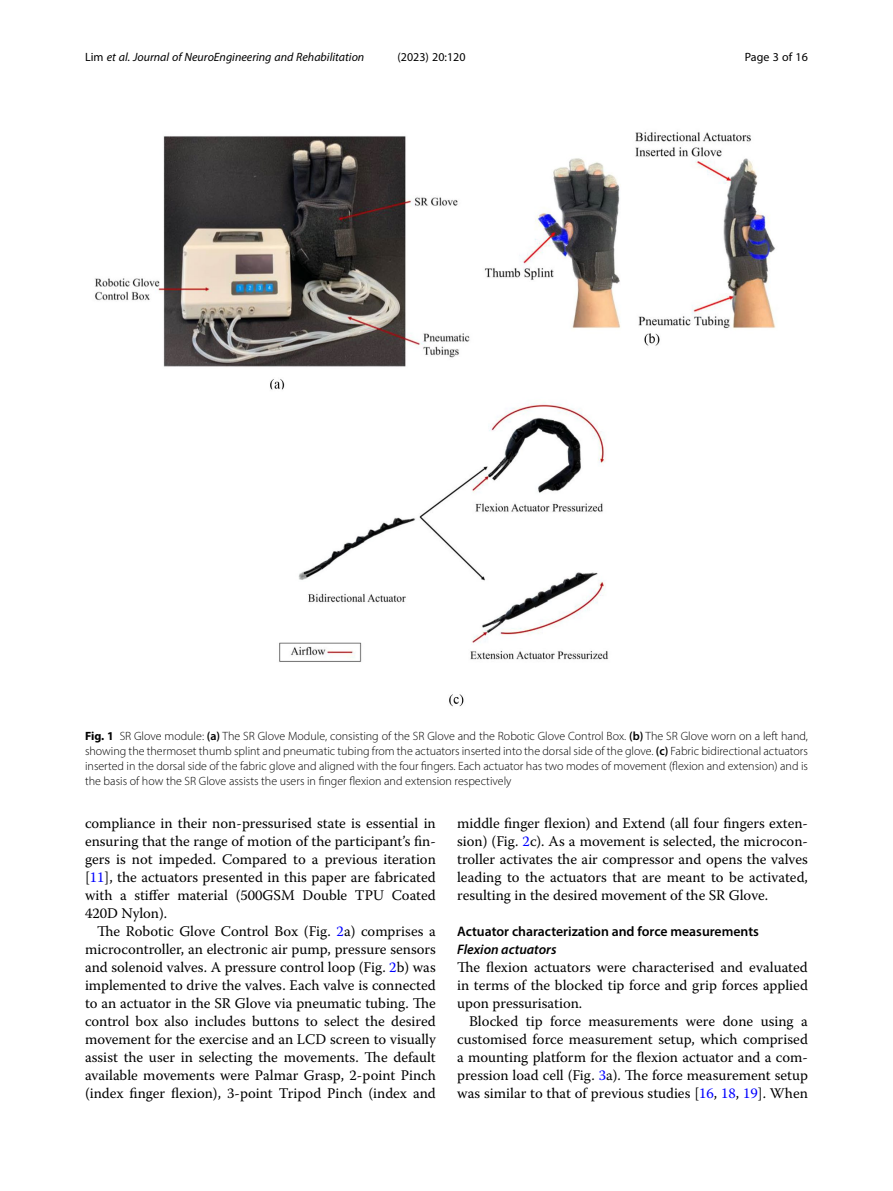
<style>
.page{position:relative;width:893px;height:1191px;background:#fff}
.page>*{position:absolute;margin:0;border:0;box-sizing:border-box;transform-origin:0 0}
.Body_Text_Indent{font:14.7px/18px "Warnock Pro";color:#000;text-align:justify}
.Body_Text{font:14.7px/18px "Warnock Pro";color:#000;text-align:justify}
.Head_2{font:600 13.8px "Myriad Pro";color:#000}
.Head_3_after_2{font:italic 600 13.8px "Myriad Pro";color:#000}
.Figure_Caption{font:300 12px/15px "Myriad Pro";color:#000;text-align:justify}
.t1{font:italic 12px "Myriad Pro";color:#000}
.t2{font:12px "Myriad Pro";color:#000}
.s1{font-style:normal}
.s2{font-weight:700}
.s3{font-weight:600}
.s4{color:#00f}
</style>
<div class="page">
<img style="left:95px;top:132px;width:681px;height:575px">
<p class="t1" style="left:85px;top:50px;width:281px"><span class="s1">Lim</span> et al. Journal of NeuroEngineering and Rehabilitation</p>
<p class="t2" style="left:397px;top:50px;width:70px">(2023) 20:120</p>
<p class="t2" style="left:745px;top:50px;width:65px">Page 3 of 16</p>
<p class="Figure_Caption" style="left:85px;top:728px;width:724px"><span class="s2">Fig. 1</span> SR Glove module: <span class="s3">(a)</span> The SR Glove Module, consisting of the SR Glove and the Robotic Glove Control Box. <span class="s3">(b)</span> The SR Glove worn on a left hand, showing the thermoset thumb splint and pneumatic tubing from the actuators inserted into the dorsal side of the glove. <span class="s3">(c)</span> Fabric bidirectional actuators inserted in the dorsal side of the fabric glove and aligned with the four fingers. Each actuator has two modes of movement (flexion and extension) and is the basis of how the SR Glove assists the users in finger flexion and extension respectively</p>
<p class="Body_Text_Indent" style="left:85px;top:814px;width:352px">compliance in their non-pressurised state is essential in ensuring that the range of motion of the participant’s fin&shy;gers is not impeded. Compared to a previous iteration [<span class="s4">11</span>], the actuators presented in this paper are fabricated with a stiffer material (500GSM Double TPU Coated 420D Nylon).</p>
<p class="Body_Text_Indent" style="left:85px;top:922px;width:352px;text-indent:12px">The Robotic Glove Control Box (Fig. <span class="s4">2</span>a) comprises a microcontroller, an electronic air pump, pressure sensors and solenoid valves. A pressure control loop (Fig. <span class="s4">2</span>b) was implemented to drive the valves. Each valve is connected to an actuator in the SR Glove via pneumatic tubing. The control box also includes buttons to select the desired movement for the exercise and an LCD screen to visually assist the user in selecting the movements. The default available movements were Palmar Grasp, 2-point Pinch (index finger flexion), 3-point Tripod Pinch (index and</p>
<p class="Body_Text_Indent" style="left:457px;top:814px;width:352px">middle finger flexion) and Extend (all four fingers exten&shy;sion) (Fig. <span class="s4">2</span>c). As a movement is selected, the microcon&shy;troller activates the air compressor and opens the valves leading to the actuators that are meant to be activated, resulting in the desired movement of the SR Glove.</p>
<p class="Head_2" style="left:457px;top:923px;width:303px">Actuator characterization and force measurements</p>
<p class="Head_3_after_2" style="left:457px;top:941px;width:101px">Flexion actuators</p>
<p class="Body_Text" style="left:457px;top:958px;width:352px">The flexion actuators were characterised and evaluated in terms of the blocked tip force and grip forces applied upon pressurisation.</p>
<p class="Body_Text_Indent" style="left:457px;top:1012px;width:352px;text-indent:12px">Blocked tip force measurements were done using a customised force measurement setup, which comprised a mounting platform for the flexion actuator and a com&shy;pression load cell (Fig. <span class="s4">3</span>a). The force measurement setup was similar to that of previous studies [<span class="s4">16</span>, <span class="s4">18</span>, <span class="s4">19</span>]. When</p>
</div>
